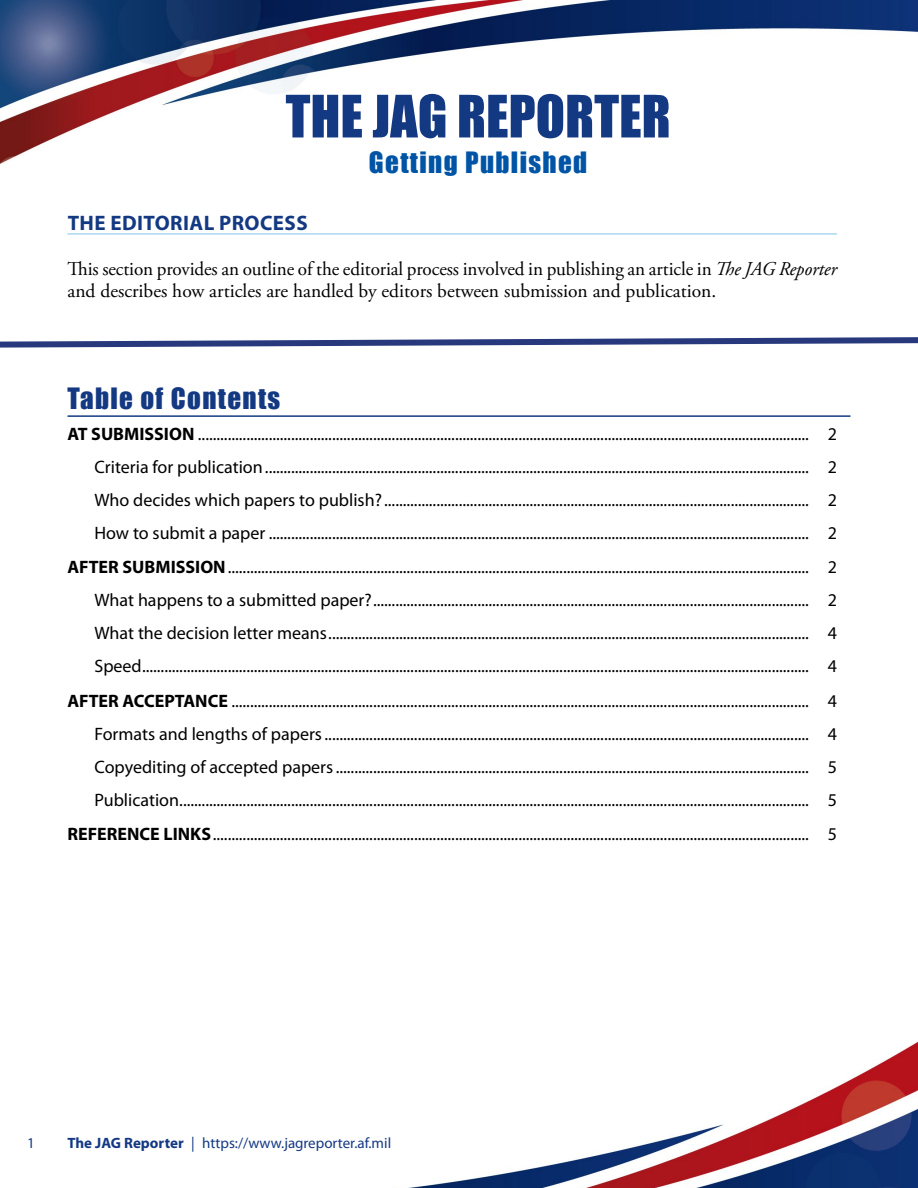
<style>
.page{position:relative;width:918px;height:1188px;background:#fff}
.page>*{position:absolute;margin:0;border:0;box-sizing:border-box;transform-origin:0 0}
.Title_BIG{font:54px "Impact";color:#143983}
.TITLE_Long{font:27px "Impact";letter-spacing:.05em;color:#0054a6}
.TOC_Title{font:27px "Impact";letter-spacing:.05em;color:#143983}
.HD_1_no_TOC{font:700 21px "Myriad Pro";letter-spacing:.02em;color:#143983}
.Normal_13{font:19.5px/22.5px "Adobe Garamond Pro";letter-spacing:-.005em;color:#000}
.t1{font:18px "Myriad Pro";color:#000}
.t2{font:15px "Myriad Pro";color:#143983}
.s1{font-style:italic}
.s2{font-weight:700}
</style>
<div class="page">
<img style="left:408px;top:1041px;width:510px;height:147px">
<img style="left:0;top:0;width:918px;height:164px">
<hr style="left:68px;top:234px;width:769px;height:1px;background:#80c4e7">
<svg style="left:0;top:337px;width:918px;height:11px"></svg>
<hr style="left:68px;top:415px;width:782px;height:2px;background:#143983">
<h1 class="Title_BIG" style="left:286px;top:74px;width:387px">THE JAG REPORTER</h1>
<h1 class="TITLE_Long" style="left:369px;top:142px;width:220px">Getting Published</h1>
<h1 class="HD_1_no_TOC" style="left:68px;top:209px;width:241px">THE EDITORIAL PROCESS</h1>
<p class="Normal_13" style="left:68px;top:258px;width:771px">This section provides an outline of the editorial process involved in publishing an article in <span class="s1">The JAG Reporter </span>and describes how articles are handled by editors between submission and publication.</p>
<h1 class="TOC_Title" style="left:68px;top:377px;width:214px">Table of Contents</h1>
<p class="t1" style="left:68px;top:423px;width:771px"><span class="s2">AT SUBMISSION</span> .................................................................................................................................................................... 2</p>
<p class="t1" style="left:94px;top:456px;width:744px">Criteria for publication.................................................................................................................................................. 2</p>
<p class="t1" style="left:94px;top:489px;width:744px">Who decides which papers to publish? .................................................................................................................. 2</p>
<p class="t1" style="left:94px;top:522px;width:744px">How to submit a paper ................................................................................................................................................. 2</p>
<p class="t1" style="left:68px;top:556px;width:771px"><span class="s2">AFTER SUBMISSION</span>............................................................................................................................................................ 2</p>
<p class="t1" style="left:94px;top:589px;width:744px">What happens to a submitted paper?..................................................................................................................... 2</p>
<p class="t1" style="left:94px;top:622px;width:744px">What the decision letter means................................................................................................................................. 4</p>
<p class="t1" style="left:94px;top:655px;width:744px">Speed................................................................................................................................................................................... 4</p>
<p class="t1" style="left:68px;top:690px;width:771px"><span class="s2">AFTER ACCEPTANCE</span> ........................................................................................................................................................... 4</p>
<p class="t1" style="left:94px;top:723px;width:744px">Formats and lengths of papers.................................................................................................................................. 4</p>
<p class="t1" style="left:94px;top:756px;width:744px">Copyediting of accepted papers............................................................................................................................... 5</p>
<p class="t1" style="left:94px;top:789px;width:744px">Publication......................................................................................................................................................................... 5</p>
<p class="t1" style="left:68px;top:823px;width:771px"><span class="s2">REFERENCE LINKS</span>................................................................................................................................................................ 5</p>
<p class="t2" style="left:27px;top:1134px;width:9px">1</p>
<p class="t2" style="left:68px;top:1134px;width:325px"><span class="s2">The JAG Reporter</span> | https://www.jagreporter.af.mil</p>
</div>
